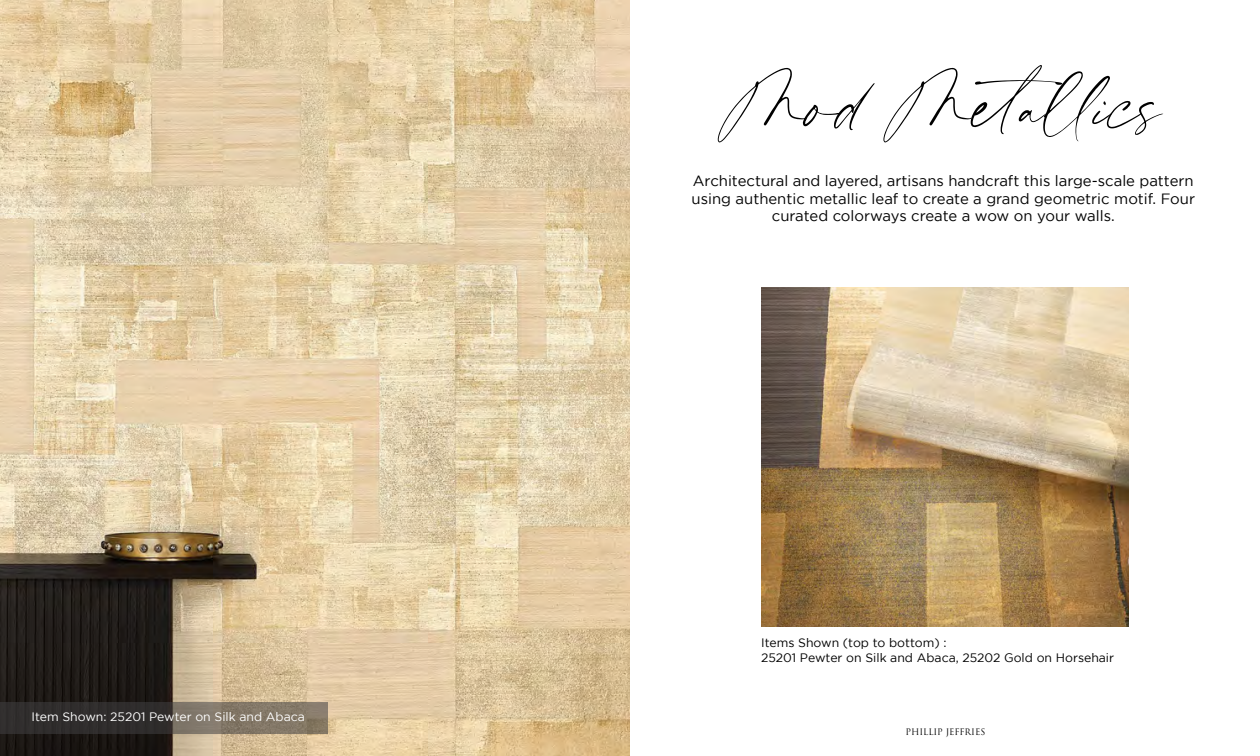
<style>
.page{position:relative;width:1260px;height:756px;background:#fff}
.page>*{position:absolute;margin:0;border:0;box-sizing:border-box;transform-origin:0 0}
.t1{font:73.5px "Blackstone";color:#000}
.t2{font:14.88px/17.8px "Gotham";color:#000;text-align:center}
.t3{font:12.25px/14.7px "Gotham";color:#000}
.t4{font:12.25px "Gotham";color:#fff}
.t5{font:8.75px "Trajan Pro 3";letter-spacing:-.005em;color:#000}
</style>
<div class="page">
<img style="left:0;top:0;width:630px;height:756px">
<svg style="left:0;top:703px;width:328px;height:31px;background:#565048"></svg>
<img style="left:761px;top:287px;width:368px;height:340px">
<p class="t4" style="left:32px;top:710px;width:275px">Item Shown: 25201 Pewter on Silk and Abaca</p>
<h1 class="t1" style="left:724px;top:68px;width:439px">Mod Metallics</h1>
<p class="t2" style="left:692px;top:171px;width:505px">Architectural and layered, artisans handcraft this large-scale pattern using authentic metallic leaf to create a grand geometric motif. Four curated colorways create a wow on your walls.</p>
<p class="t3" style="left:761px;top:635px;width:354px">Items Shown (top to bottom) :<br>25201 Pewter on Silk and Abaca, 25202 Gold on Horsehair</p>
<p class="t5" style="left:906px;top:726px;width:81px">PHILLIP JEFFRIES</p>
</div>
